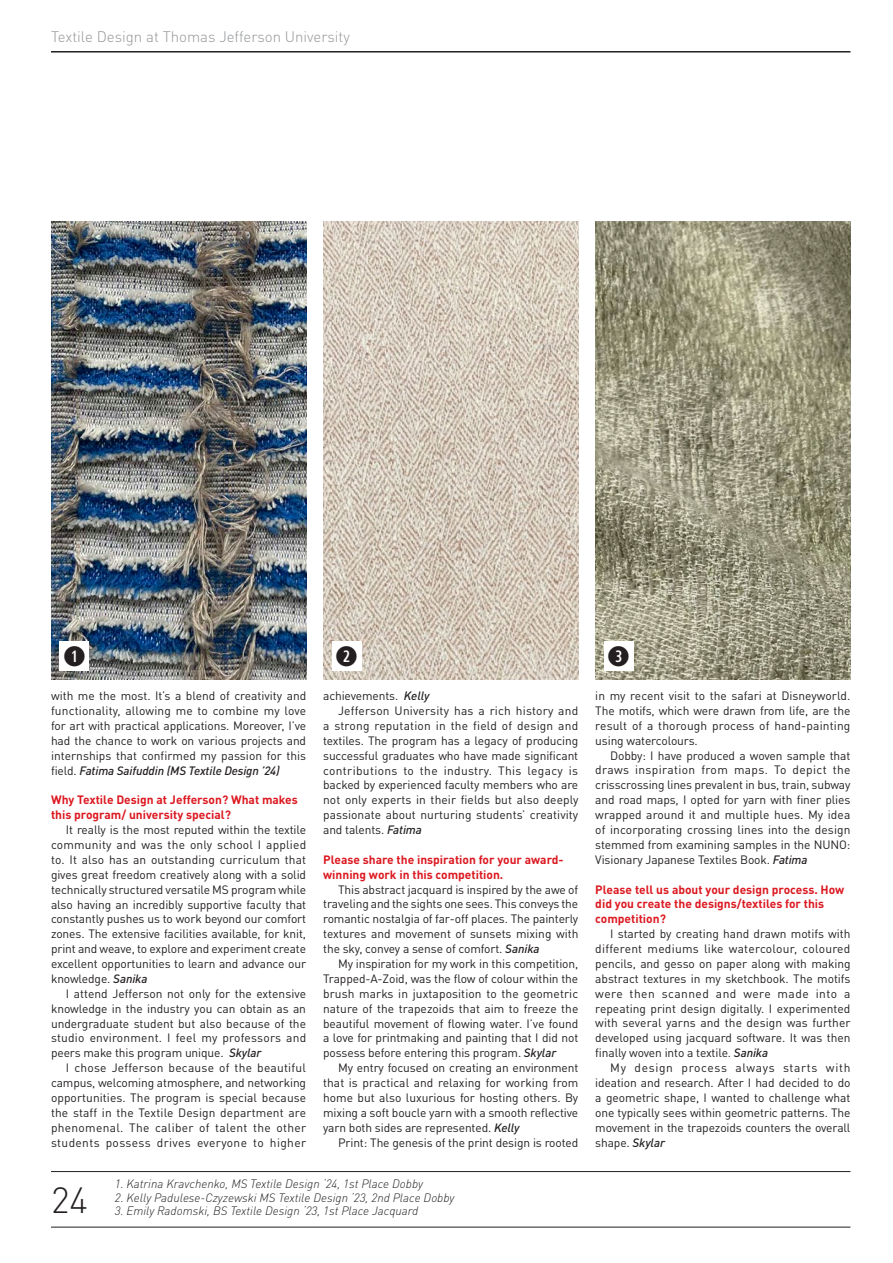
<style>
.page{position:relative;width:893px;height:1263px;background:#fff}
.page>*{position:absolute;margin:0;border:0;box-sizing:border-box;transform-origin:0 0}
.t1{font:300 36px "DIN Pro";color:#231f20}
.t2{font:300 15px "DIN Pro";color:#939598}
.t3{font:12px/14.9px "DIN Pro";letter-spacing:-.01em;color:#231f20;text-align:justify}
.t4{font:700 12px/14.9px "DIN Pro";color:#dc1820}
.t5{font:italic 300 12px "DIN Pro";color:#231f20}
.t6{font:12px "DIN Pro";letter-spacing:.015em;color:#231f20}
.t7{font:12px "DIN Pro";letter-spacing:.03em;color:#231f20}
.s1{font-weight:500;font-style:italic}
</style>
<div class="page">
<hr style="left:51px;top:51px;width:799px;height:2px;background:#231f20">
<hr style="left:51px;top:1171px;width:799px;height:1px;background:#231f20">
<hr style="left:51px;top:1227px;width:799px;height:1px;background:#231f20">
<img style="left:51px;top:221px;width:255px;height:458px">
<img style="left:323px;top:221px;width:255px;height:458px">
<img style="left:595px;top:221px;width:255px;height:458px">
<div style="left:60px;top:641px;width:29px;height:30px;background:#fff"></div>
<div style="left:332px;top:641px;width:29px;height:30px;background:#fff"></div>
<div style="left:604px;top:641px;width:30px;height:30px;background:#fff"></div>
<p class="t2" style="left:51px;top:25px;width:300px">Textile Design at Thomas Jefferson University</p>
<p class="t3" style="left:51px;top:687px;width:257px">with me the most. It’s a blend of creativity and functionality, allowing me to combine my love for art with practical applications. Moreover, I’ve had the chance to work on various projects and internships that confirmed my passion for this field. <span class="s1">Fatima Saifuddin (MS Textile Design ’24)</span></p>
<p class="t4" style="left:51px;top:791px;width:248px">Why Textile Design at Jefferson? What makes this program/ university special?</p>
<p class="t3" style="left:51px;top:821px;width:257px;text-indent:15px">It really is the most reputed within the textile community and was the only school I applied to. It also has an outstanding curriculum that gives great freedom creatively along with a solid technically structured versatile MS program while also having an incredibly supportive faculty that constantly pushes us to work beyond our comfort zones. The extensive facilities available, for knit, print and weave, to explore and experiment create excellent opportunities to learn and advance our knowledge. <span class="s1">Sanika</span></p>
<p class="t3" style="left:51px;top:985px;width:257px;text-indent:15px">I attend Jefferson not only for the extensive knowledge in the industry you can obtain as an undergraduate student but also because of the studio environment. I feel my professors and peers make this program unique. <span class="s1">Skylar</span></p>
<p class="t3" style="left:51px;top:1059px;width:257px;text-indent:15px">I chose Jefferson because of the beautiful campus, welcoming atmosphere, and networking opportunities. The program is special because the staff in the Textile Design department are phenomenal. The caliber of talent the other students possess drives everyone to higher</p>
<p class="t3" style="left:323px;top:687px;width:108px">achievements. <span class="s1">Kelly</span></p>
<p class="t6" style="left:338px;top:701px;width:242px">Jefferson University has a rich history and</p>
<p class="t6" style="left:323px;top:716px;width:257px">a strong reputation in the field of design and</p>
<p class="t3" style="left:323px;top:732px;width:257px">textiles. The program has a legacy of producing</p>
<p class="t3" style="left:323px;top:747px;width:257px">successful graduates who have made significant</p>
<p class="t7" style="left:323px;top:761px;width:256px">contributions to the industry. This legacy is</p>
<p class="t3" style="left:323px;top:776px;width:257px">backed by experienced faculty members who are</p>
<p class="t3" style="left:323px;top:791px;width:257px">not only experts in their fields but also deeply</p>
<p class="t3" style="left:323px;top:806px;width:257px">passionate about nurturing students’ creativity</p>
<p class="t3" style="left:323px;top:821px;width:100px">and talents. <span class="s1">Fatima</span></p>
<p class="t4" style="left:323px;top:851px;width:242px">Please share the inspiration for your award&shy;winning work in this competition.</p>
<p class="t3" style="left:323px;top:881px;width:257px;text-indent:15px">This abstract jacquard is inspired by the awe of traveling and the sights one sees. This conveys the romantic nostalgia of far-off places. The painterly textures and movement of sunsets mixing with the sky, convey a sense of comfort. <span class="s1">Sanika</span></p>
<p class="t3" style="left:323px;top:955px;width:257px;text-indent:15px">My inspiration for my work in this competition, Trapped-A-Zoid, was the flow of colour within the brush marks in juxtaposition to the geometric nature of the trapezoids that aim to freeze the beautiful movement of flowing water. I’ve found a love for printmaking and painting that I did not possess before entering this program. <span class="s1">Skylar</span></p>
<p class="t3" style="left:323px;top:1059px;width:257px;text-indent:15px">My entry focused on creating an environment that is practical and relaxing for working from home but also luxurious for hosting others. By mixing a soft boucle yarn with a smooth reflective yarn both sides are represented. <span class="s1">Kelly</span></p>
<p class="t3" style="left:338px;top:1134px;width:242px">Print: The genesis of the print design is rooted</p>
<h1 class="t1" style="left:51px;top:1172px;width:39px">24</h1>
<p class="t5" style="left:115px;top:1174px;width:310px">1. Katrina Kravchenko, MS Textile Design ‘24, 1st Place Dobby</p>
<p class="t5" style="left:115px;top:1188px;width:341px">2. Kelly Padulese-Czyzewski MS Textile Design ‘23, 2nd Place Dobby</p>
<p class="t5" style="left:115px;top:1201px;width:305px">3. Emily Radomski, BS Textile Design ‘23, 1st Place Jacquard</p>
<p class="t3" style="left:595px;top:687px;width:257px">in my recent visit to the safari at Disneyworld.<br>The motifs, which were drawn from life, are the result of a thorough process of hand-painting using watercolours.</p>
<p class="t3" style="left:595px;top:747px;width:257px;text-indent:15px">Dobby: I have produced a woven sample that draws inspiration from maps. To depict the crisscrossing lines prevalent in bus, train, subway and road maps, I opted for yarn with finer plies wrapped around it and multiple hues. My idea of incorporating crossing lines into the design stemmed from examining samples in the NUNO:<br>Visionary Japanese Textiles Book. <span class="s1">Fatima</span></p>
<p class="t4" style="left:595px;top:880px;width:251px">Please tell us about your design process. How did you create the designs/textiles for this competition?</p>
<p class="t3" style="left:595px;top:925px;width:257px;text-indent:15px">I started by creating hand drawn motifs with different mediums like watercolour, coloured pencils, and gesso on paper along with making abstract textures in my sketchbook. The motifs were then scanned and were made into a repeating print design digitally. I experimented with several yarns and the design was further developed using jacquard software. It was then finally woven into a textile. <span class="s1">Sanika</span></p>
<p class="t3" style="left:595px;top:1059px;width:257px;text-indent:15px">My design process always starts with ideation and research. After I had decided to do a geometric shape, I wanted to challenge what one typically sees within geometric patterns. The movement in the trapezoids counters the overall shape. <span class="s1">Skylar</span></p>
</div>
